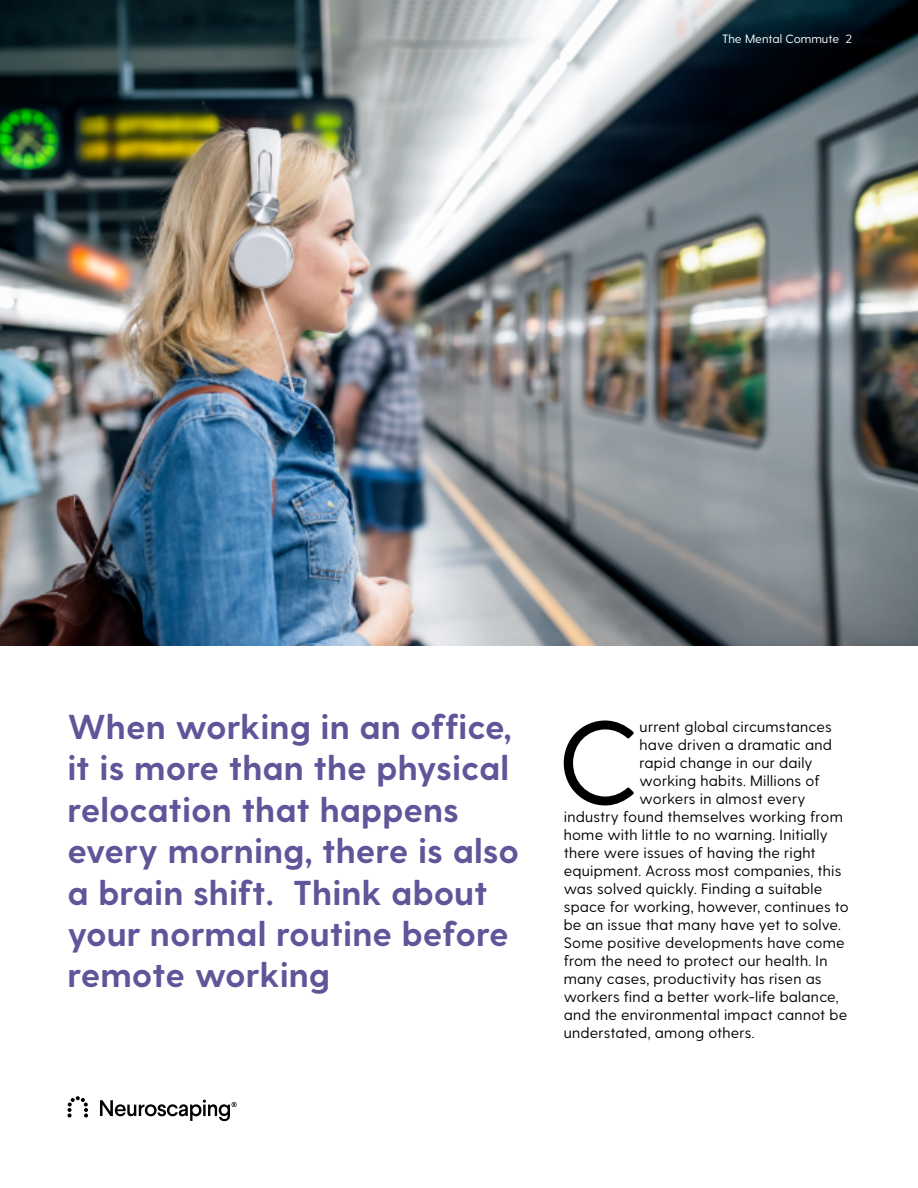
<style>
.page{position:relative;width:918px;height:1188px;background:#fff}
.page>*{position:absolute;margin:0;border:0;box-sizing:border-box;transform-origin:0 0}
.t1{font:117.9px "Greycliff CF";color:#000}
.t2{font:700 34.5px/41.4px "Greycliff CF";color:#61559a}
.t3{font:15px "Greycliff CF";letter-spacing:.015em;color:#000}
.t4{font:12px "Greycliff CF";color:#fff}
</style>
<div class="page">
<img style="left:0;top:0;width:918px;height:645px">
<svg style="left:68px;top:1096px;width:20px;height:22px"></svg>
<svg style="left:100px;top:1100px;width:137px;height:21px"></svg>
<p class="t4" style="left:722px;top:32px;width:132px">The Mental Commute 2</p>
<h2 class="t2" style="left:68px;top:708px;width:453px">When working in an office, it is more than the physical relocation that happens every morning, there is also a brain shift. Think about your normal routine before remote working</h2>
<h1 class="t1" style="left:557px;top:693px;width:84px">C</h1>
<p class="t3" style="left:640px;top:718px;width:194px">urrent global circumstances</p>
<p class="t3" style="left:640px;top:736px;width:194px">have driven a dramatic and</p>
<p class="t3" style="left:640px;top:754px;width:174px">rapid change in our daily</p>
<p class="t3" style="left:640px;top:772px;width:182px">working habits. Millions of</p>
<p class="t3" style="left:640px;top:790px;width:167px">workers in almost every</p>
<p class="t3" style="left:564px;top:808px;width:281px">industry found themselves working from</p>
<p class="t3" style="left:564px;top:826px;width:266px">home with little to no warning. Initially</p>
<p class="t3" style="left:564px;top:844px;width:253px">there were issues of having the right</p>
<p class="t3" style="left:564px;top:862px;width:279px">equipment. Across most companies, this</p>
<p class="t3" style="left:564px;top:880px;width:260px">was solved quickly. Finding a suitable</p>
<p class="t3" style="left:564px;top:898px;width:287px">space for working, however, continues to</p>
<p class="t3" style="left:564px;top:916px;width:279px">be an issue that many have yet to solve.</p>
<p class="t3" style="left:564px;top:934px;width:282px">Some positive developments have come</p>
<p class="t3" style="left:564px;top:952px;width:265px">from the need to protect our health. In</p>
<p class="t3" style="left:564px;top:970px;width:259px">many cases, productivity has risen as</p>
<p class="t3" style="left:564px;top:988px;width:277px">workers find a better work-life balance,</p>
<p class="t3" style="left:564px;top:1006px;width:285px">and the environmental impact cannot be</p>
<p class="t3" style="left:564px;top:1024px;width:192px">understated, among others.</p>
</div>
